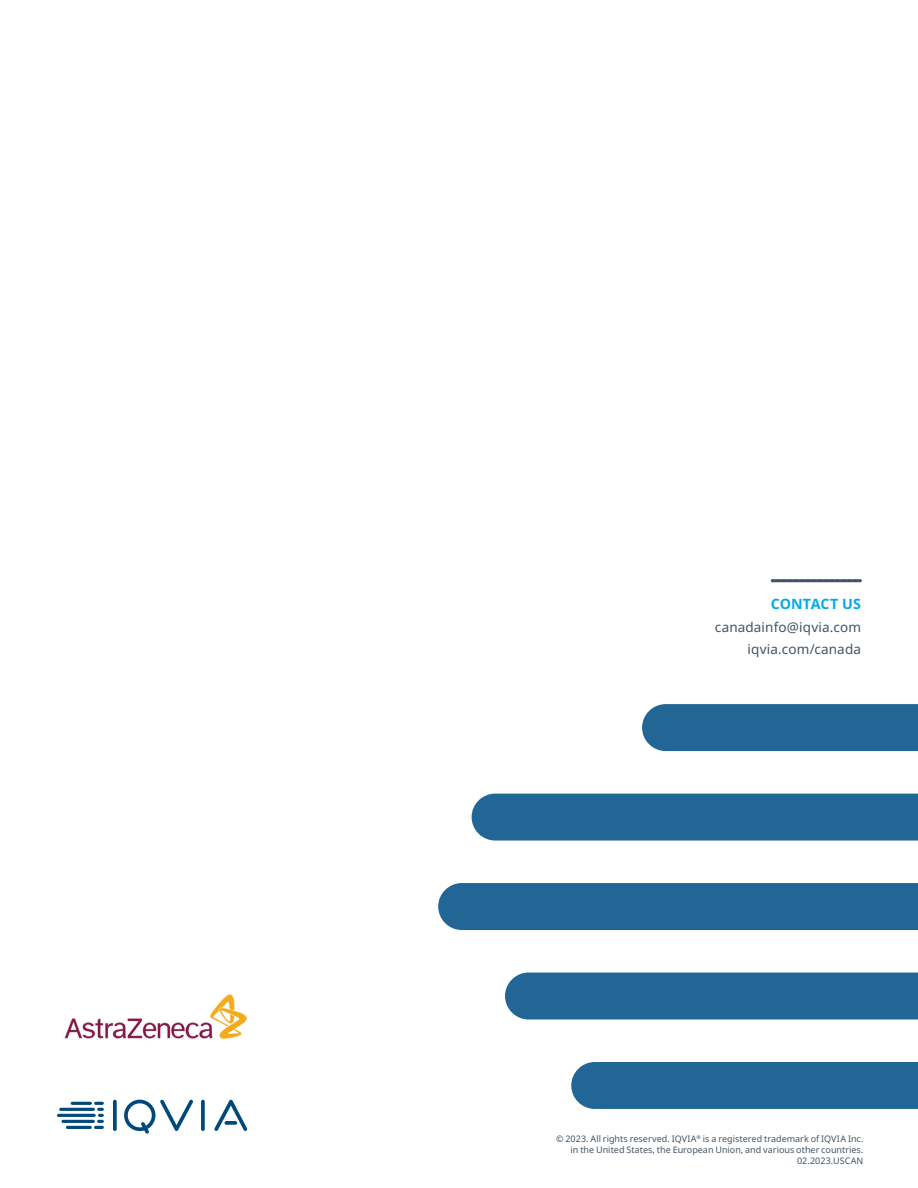
<style>
.page{position:relative;width:918px;height:1188px;background:#fff}
.page>*{position:absolute;margin:0;border:0;box-sizing:border-box;transform-origin:0 0}
.Contact_us{font:700 14.25px "Noto Sans";letter-spacing:.01em;color:#00abe7}
.Contact_body_copy{font:13.5px/22.5px "Noto Sans";letter-spacing:.01em;color:#425465;text-align:right}
.Copyright{font:9px/10.8px "Noto Sans";color:#425465;text-align:right}
</style>
<div class="page">
<svg style="left:113px;top:1100px;width:4px;height:31px"></svg>
<svg style="left:201px;top:1100px;width:4px;height:31px"></svg>
<svg style="left:124px;top:1099px;width:69px;height:35px"></svg>
<svg style="left:214px;top:1100px;width:33px;height:31px"></svg>
<hr style="left:66px;top:1126px;width:26px;height:3px;background:#00497b;border-radius:2px">
<svg style="left:94px;top:1102px;width:10px;height:27px"></svg>
<hr style="left:61px;top:1120px;width:34px;height:3px;background:#00497b;border-radius:2px">
<hr style="left:57px;top:1114px;width:39px;height:3px;background:#00497b;border-radius:2px">
<hr style="left:59px;top:1108px;width:36px;height:3px;background:#00497b;border-radius:2px">
<hr style="left:71px;top:1102px;width:21px;height:3px;background:#00497b;border-radius:2px">
<div style="left:571px;top:1062px;width:347px;height:47px;background:#226696"></div>
<div style="left:505px;top:973px;width:413px;height:46px;background:#226696"></div>
<div style="left:438px;top:883px;width:480px;height:47px;background:#226696"></div>
<div style="left:472px;top:794px;width:446px;height:47px;background:#226696"></div>
<div style="left:642px;top:704px;width:276px;height:47px;background:#226696"></div>
<svg style="left:772px;top:579px;width:88px;height:3px"></svg>
<img style="left:64px;top:994px;width:183px;height:45px">
<p class="Contact_us" style="left:771px;top:594px;width:92px">CONTACT US</p>
<p class="Contact_body_copy" style="left:715px;top:616px;width:148px">canadainfo@iqvia.com iqvia.com/canada</p>
<p class="Copyright" style="left:556px;top:1134px;width:309px">© 2023. All rights reserved. IQVIA<sup>®</sup> is a registered trademark of IQVIA Inc. in the United States, the European Union, and various other countries.</p>
<p class="Copyright" style="left:797px;top:1155px;width:68px">02.2023.USCAN</p>
</div>
